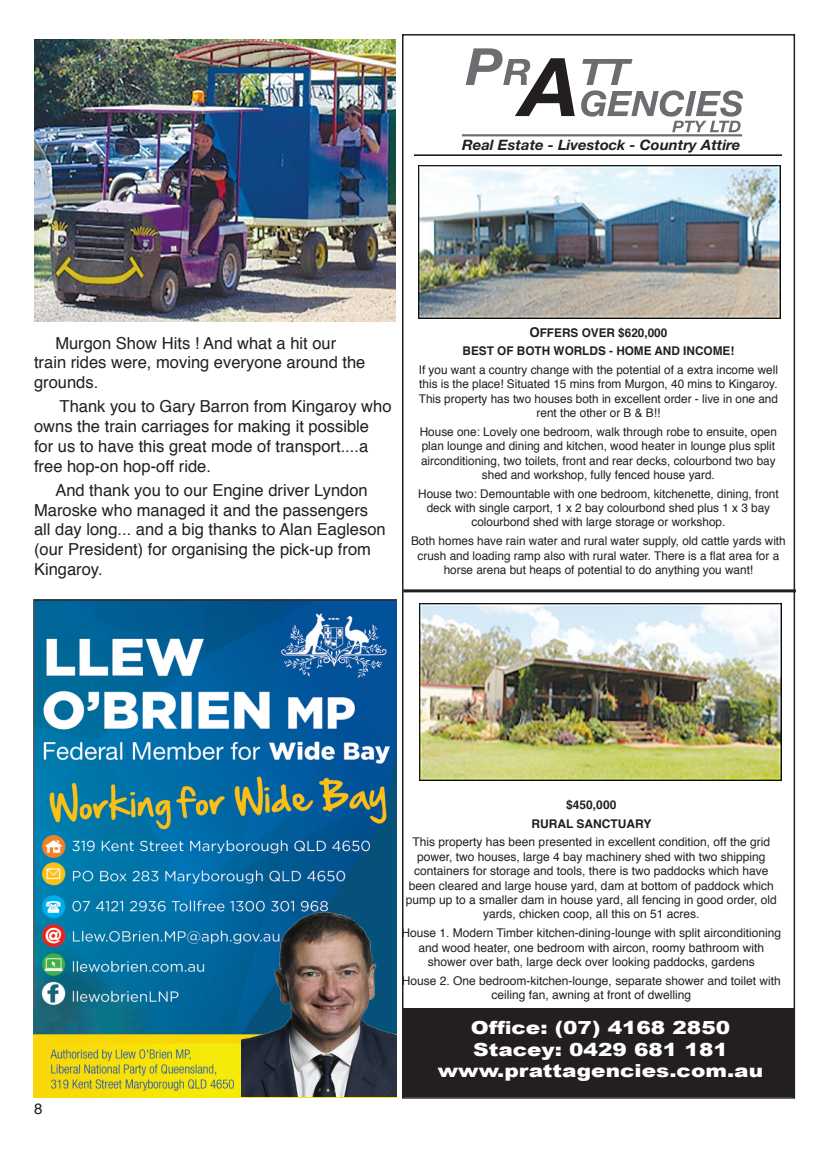
<style>
.page{position:relative;width:830px;height:1149px;background:#fff}
.page>*{position:absolute;margin:0;border:0;box-sizing:border-box;transform-origin:0 0}
.t1{font:900 18px/21.6px "Arial";color:#fff;text-align:center;scale:1.2 1}
.t2{font:16.5px/19.8px "Helvetica";color:#231f20}
.t3{font:15px "Helvetica";color:#231f20}
.t4{font:italic 700 14.4px "Helvetica Neue";color:#231f20;scale:1.04 1}
.t5{font:12px/14.4px "Helvetica";color:#231f20;text-align:center}
.t6{font:700 12px/18.6px "Helvetica";color:#231f20;text-align:center}
.s1{font-size:13.5px}
</style>
<div class="page">
<img style="left:33px;top:599px;width:363px;height:498px">
<img style="left:241px;top:906px;width:155px;height:189px">
<svg style="left:462px;top:94px;width:281px;height:43px"></svg>
<hr style="left:414px;top:154px;width:366px;height:1px;background:#231f20">
<hr style="left:414px;top:1100px;width:366px;height:1px;background:#231f20">
<svg style="left:465px;top:48px;width:109px;height:68px"></svg>
<svg style="left:581px;top:59px;width:161px;height:73px"></svg>
<hr style="left:461px;top:134px;width:280px;height:2px;background:#6c6d70">
<div style="left:402px;top:1008px;width:392px;height:88px;background:#231f20"></div>
<hr style="left:403px;top:589px;width:392px;height:3px;background:#231f20">
<img style="left:34px;top:39px;width:361px;height:282px">
<img style="left:418px;top:166px;width:362px;height:152px">
<img style="left:419px;top:603px;width:361px;height:177px">
<p class="t4" style="left:462px;top:136px;width:269px">Real Estate - Livestock - Country Attire</p>
<h2 class="t2" style="left:34px;top:333px;width:333px;text-indent:21px">Murgon Show Hits ! And what a hit our train rides were, moving everyone around the grounds.</h2>
<h2 class="t2" style="left:34px;top:397px;width:359px;text-indent:25px">Thank you to Gary Barron from Kingaroy who owns the train carriages for making it possible for us to have this great mode of transport....a free hop-on hop-off ride.</h2>
<h2 class="t2" style="left:34px;top:480px;width:353px;text-indent:21px">And thank you to our Engine driver Lyndon Maroske who managed it and the passengers all day long... and a big thanks to Alan Eagleson (our President) for organising the pick-up from Kingaroy.</h2>
<p class="t6" style="left:462px;top:323px;width:273px"><span class="s1">O</span>FFERS OVER $620,000<br>BEST OF BOTH WORLDS - HOME AND INCOME!</p>
<p class="t5" style="left:418px;top:363px;width:360px">If you want a country change with the potential of a extra income well this is the place! Situated 15 mins from Murgon, 40 mins to Kingaroy.<br>This property has two houses both in excellent order - live in one and rent the other or B &amp; B!!</p>
<p class="t5" style="left:419px;top:424px;width:358px">House one: Lovely one bedroom, walk through robe to ensuite, open plan lounge and dining and kitchen, wood heater in lounge plus split airconditioning, two toilets, front and rear decks, colourbond two bay shed and workshop, fully fenced house yard.</p>
<p class="t5" style="left:418px;top:486px;width:362px">House two: Demountable with one bedroom, kitchenette, dining, front deck with single carport, 1 x 2 bay colourbond shed plus 1 x 3 bay colourbond shed with large storage or workshop.</p>
<p class="t5" style="left:411px;top:534px;width:376px">Both homes have rain water and rural water supply, old cattle yards with crush and loading ramp also with rural water. There is a flat area for a horse arena but heaps of potential to do anything you want!</p>
<p class="t3" style="left:34px;top:1096px;width:10px">8</p>
<p class="t6" style="left:531px;top:795px;width:122px">$450,000<br>RURAL SANCTUARY</p>
<p class="t5" style="left:405px;top:835px;width:372px">This property has been presented in excellent condition, off the grid power, two houses, large 4 bay machinery shed with two shipping containers for storage and tools, there is two paddocks which have been cleared and large house yard, dam at bottom of paddock which pump up to a smaller dam in house yard, all fencing in good order, old yards, chicken coop, all this on 51 acres.</p>
<p class="t5" style="left:401px;top:925px;width:381px">House 1. Modern Timber kitchen-dining-lounge with split airconditioning and wood heater, one bedroom with aircon, roomy bathroom with shower over bath, large deck over looking paddocks, gardens</p>
<p class="t5" style="left:401px;top:973px;width:380px">House 2. One bedroom-kitchen-lounge, separate shower and toilet with ceiling fan, awning at front of dwelling</p>
<h1 class="t1" style="left:437px;top:1015px;width:272px">Office: (07) 4168 2850<br>Stacey: 0429 681 181 www.prattagencies.com.au</h1>
</div>
